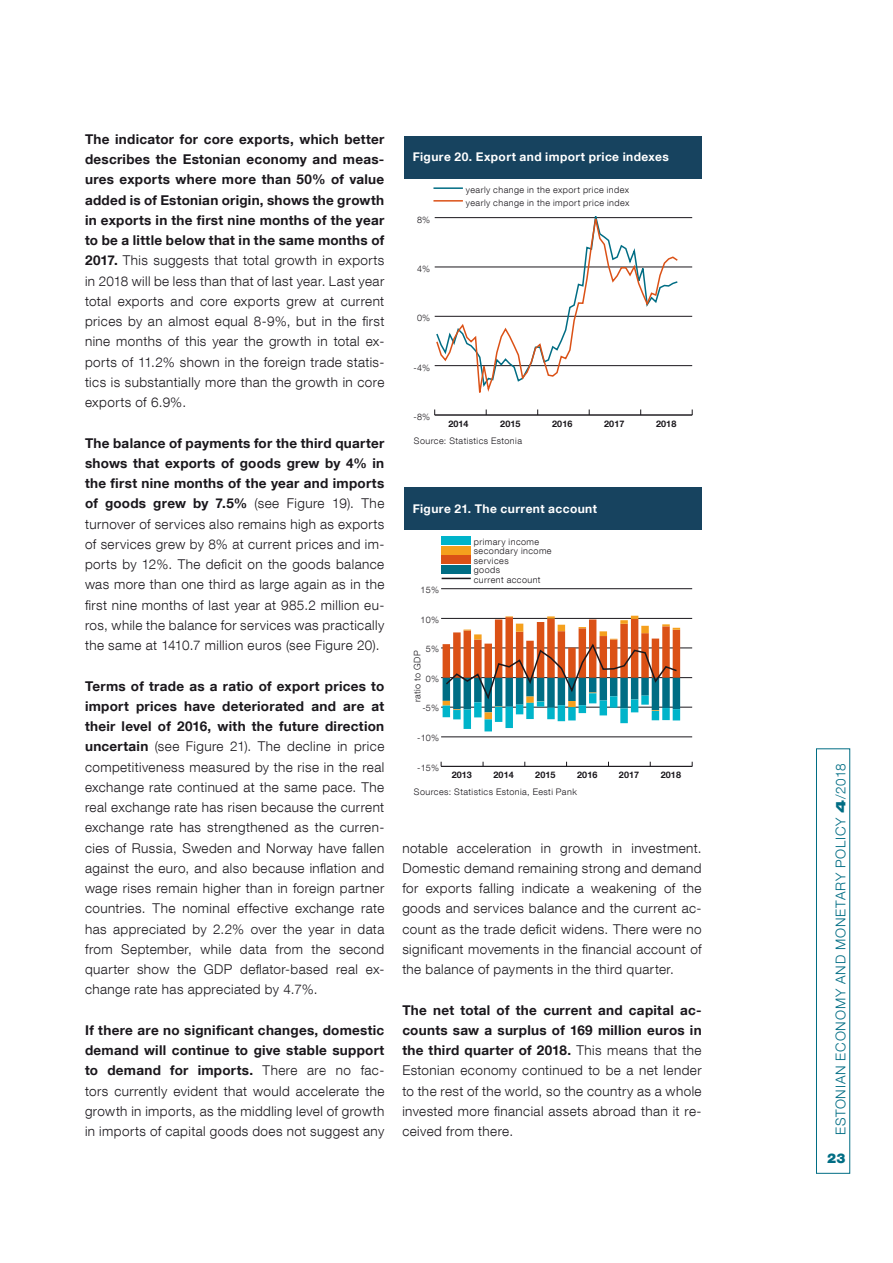
<style>
.page{position:relative;width:893px;height:1263px;background:#fff}
.page>*{position:absolute;margin:0;border:0;box-sizing:border-box;transform-origin:0 0}
.t1{font:300 13.5px/20.2px "Helvetica Neue LT Com";letter-spacing:.03em;color:#1a171c;text-align:justify}
.t2{font:300 13.5px "Helvetica Neue LT Com";letter-spacing:.06em;color:#006d84}
.t3{font:900 13.5px "Helvetica Neue LT Com";color:#006d84}
.t4{font:700 12px "Helvetica Neue LT Com";letter-spacing:.035em;color:#fff}
.t5{font:300 9px/9.4px "Helvetica Neue LT Com";letter-spacing:.05em;color:#1a171c}
.t6{font:700 9px "Helvetica Neue LT Com";letter-spacing:.005em;color:#1a171c}
.s1{font-weight:700}
.s2{font-weight:900;font-stretch:expanded}
</style>
<div class="page">
<div style="left:816px;top:748px;width:34px;height:426px;border:1px solid #006d84"></div>
<div style="left:404px;top:136px;width:298px;height:43px;background:#17435f"></div>
<hr style="left:435px;top:365px;width:257px;height:1px;background:#1a171c">
<hr style="left:435px;top:316px;width:257px;height:1px;background:#1a171c">
<hr style="left:435px;top:267px;width:257px;height:1px;background:#1a171c">
<hr style="left:435px;top:217px;width:257px;height:1px;background:#1a171c">
<hr style="left:435px;top:415px;width:257px;height:1px;background:#1a171c">
<svg style="left:435px;top:216px;width:244px;height:177px"></svg>
<hr style="left:433px;top:187px;width:30px;height:2px;background:#006d84">
<hr style="left:433px;top:200px;width:30px;height:2px;background:#db5116">
<div style="left:404px;top:487px;width:298px;height:43px;background:#17435f"></div>
<hr style="left:441px;top:737px;width:251px;height:1px;background:#1a171c">
<hr style="left:441px;top:707px;width:251px;height:1px;background:#1a171c">
<hr style="left:441px;top:677px;width:251px;height:1px;background:#1a171c">
<hr style="left:441px;top:648px;width:251px;height:1px;background:#1a171c">
<hr style="left:441px;top:618px;width:251px;height:1px;background:#1a171c">
<hr style="left:441px;top:588px;width:251px;height:1px;background:#1a171c">
<hr style="left:441px;top:766px;width:251px;height:1px;background:#1a171c">
<svg style="left:443px;top:616px;width:237px;height:115px"></svg>
<div style="left:442px;top:537px;width:29px;height:8px;background:#00b4ca"></div>
<div style="left:442px;top:546px;width:29px;height:8px;background:#f5a01d"></div>
<div style="left:442px;top:555px;width:29px;height:9px;background:#db5116"></div>
<div style="left:442px;top:565px;width:29px;height:8px;background:#006d84"></div>
<svg style="left:442px;top:578px;width:29px;height:1px"></svg>
<p class="t1" style="left:85px;top:129px;width:301px"><span class="s1">The indicator for core exports, which better describes the Estonian economy and meas&shy;ures exports where more than 50% of value added is of Estonian origin, shows the growth in exports in the first nine months of the year to be a little below that in the same months of 2017.</span> This suggests that total growth in exports in 2018 will be less than that of last year. Last year total exports and core exports grew at current prices by an almost equal 8-9%, but in the first nine months of this year the growth in total ex&shy;ports of 11.2% shown in the foreign trade statis&shy;tics is substantially more than the growth in core exports of 6.9%.</p>
<p class="t1" style="left:85px;top:432px;width:301px"><span class="s1">The balance of payments for the third quarter shows that exports of goods grew by 4% in the first nine months of the year and imports of goods grew by 7.5%</span> (see Figure 19). The turnover of services also remains high as exports of services grew by 8% at current prices and im&shy;ports by 12%. The deficit on the goods balance was more than one third as large again as in the first nine months of last year at 985.2 million eu&shy;ros, while the balance for services was practically the same at 1410.7 million euros (see Figure 20).</p>
<p class="t1" style="left:85px;top:675px;width:301px"><span class="s1">Terms of trade as a ratio of export prices to import prices have deteriorated and are at their level of 2016, with the future direction uncertain</span> (see Figure 21). The decline in price competitiveness measured by the rise in the real exchange rate continued at the same pace. The real exchange rate has risen because the current exchange rate has strengthened as the curren&shy;cies of Russia, Sweden and Norway have fallen against the euro, and also because inflation and wage rises remain higher than in foreign partner countries. The nominal effective exchange rate has appreciated by 2.2% over the year in data from September, while data from the second quarter show the GDP deflator-based real ex&shy;change rate has appreciated by 4.7%.</p>
<p class="t1" style="left:85px;top:1020px;width:301px"><span class="s1">If there are no significant changes, domestic demand will continue to give stable support to demand for imports.</span> There are no fac&shy;tors currently evident that would accelerate the growth in imports, as the middling level of growth in imports of capital goods does not suggest any</p>
<p class="t4" style="left:413px;top:150px;width:258px">Figure 20. Export and import price indexes</p>
<p class="t5" style="left:417px;top:214px;width:15px">8%</p>
<p class="t5" style="left:417px;top:264px;width:15px">4%</p>
<p class="t5" style="left:417px;top:313px;width:15px">0%</p>
<p class="t5" style="left:413px;top:362px;width:18px">-4%</p>
<p class="t5" style="left:413px;top:412px;width:18px">-8%</p>
<p class="t5" style="left:466px;top:183px;width:165px;line-height:12.6px">yearly change in the export price index yearly change in the import price index</p>
<p class="t6" style="left:448px;top:418px;width:22px">2014</p>
<p class="t6" style="left:500px;top:418px;width:22px">2015</p>
<p class="t6" style="left:552px;top:418px;width:22px">2016</p>
<p class="t6" style="left:604px;top:418px;width:22px">2017</p>
<p class="t6" style="left:656px;top:418px;width:22px">2018</p>
<p class="t5" style="left:414px;top:436px;width:110px">Source: Statistics Estonia</p>
<p class="t4" style="left:413px;top:501px;width:186px">Figure 21. The current account</p>
<p class="t5" style="left:421px;top:585px;width:20px">15%</p>
<p class="t5" style="left:421px;top:614px;width:20px">10%</p>
<p class="t5" style="left:426px;top:644px;width:15px">5%</p>
<p class="t5" style="left:413px;top:702px;width:53px;rotate:-90deg">ratio to GDP</p>
<p class="t5" style="left:426px;top:674px;width:15px">0%</p>
<p class="t5" style="left:422px;top:703px;width:18px">-5%</p>
<p class="t5" style="left:417px;top:733px;width:24px">-10%</p>
<p class="t5" style="left:417px;top:762px;width:24px">-15%</p>
<p class="t5" style="left:474px;top:537px;width:79px">primary income secondary income services<br>goods<br>current account</p>
<p class="t6" style="left:452px;top:769px;width:22px">2013</p>
<p class="t6" style="left:493px;top:769px;width:22px">2014</p>
<p class="t6" style="left:535px;top:769px;width:22px">2015</p>
<p class="t6" style="left:577px;top:769px;width:22px">2016</p>
<p class="t6" style="left:619px;top:769px;width:22px">2017</p>
<p class="t6" style="left:661px;top:769px;width:22px">2018</p>
<p class="t5" style="left:414px;top:787px;width:164px">Sources: Statistics Estonia, Eesti Pank</p>
<p class="t1" style="left:402px;top:837px;width:301px">notable acceleration in growth in investment.<br>Domestic demand remaining strong and demand for exports falling indicate a weakening of the goods and services balance and the current ac&shy;count as the trade deficit widens. There were no significant movements in the financial account of the balance of payments in the third quarter.</p>
<p class="t1" style="left:402px;top:999px;width:301px"><span class="s1">The net total of the current and capital ac&shy;counts saw a surplus of 169 million euros in the third quarter of 2018.</span> This means that the Estonian economy continued to be a net lender to the rest of the world, so the country as a whole invested more financial assets abroad than it re&shy;ceived from there.</p>
<p class="t2" style="left:832px;top:1135px;width:373px;rotate:-90deg">ESTONIAN ECONOMY AND MONETARY POLICY <span class="s2">4</span>/2018</p>
<p class="t3" style="left:827px;top:1150px;width:20px">23</p>
</div>
